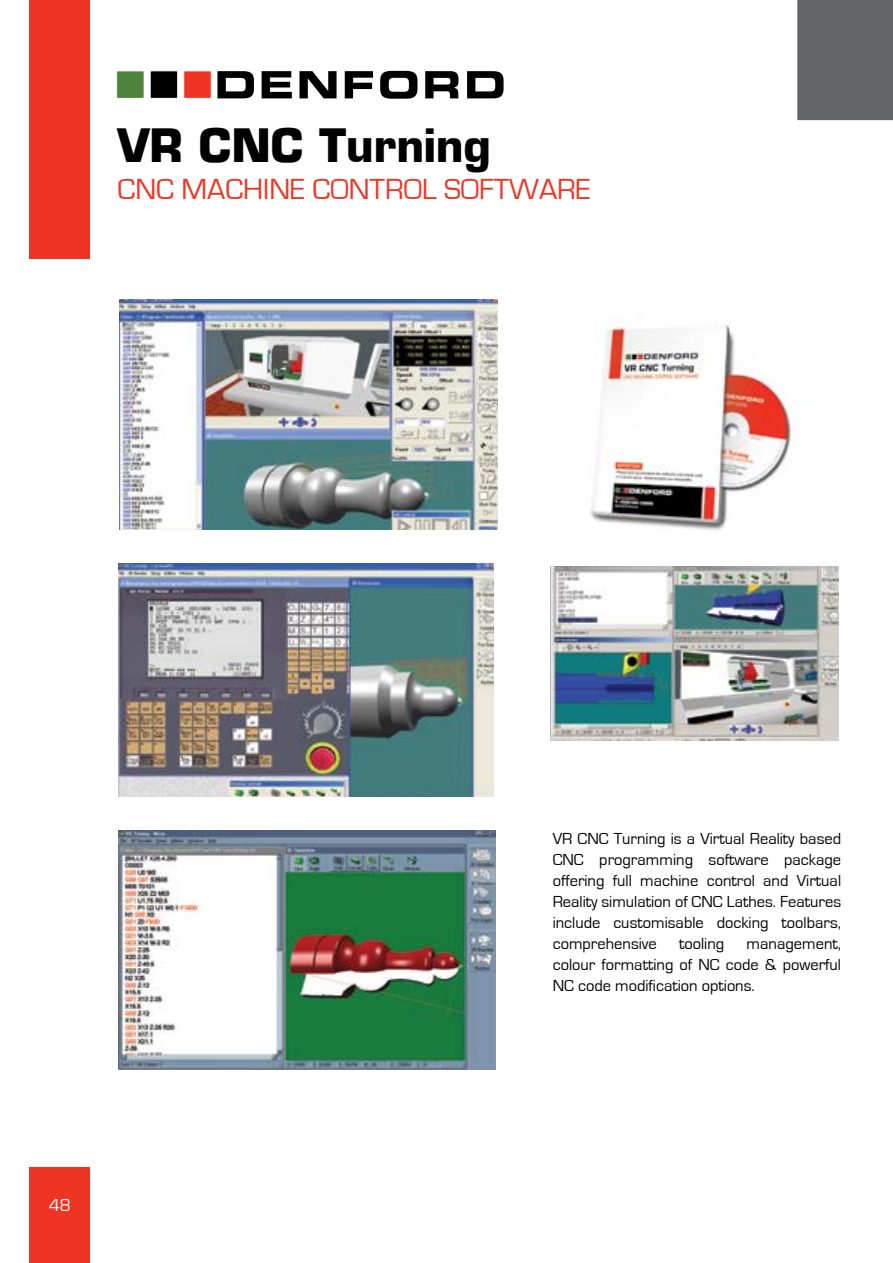
<style>
.page{position:relative;width:893px;height:1263px;background:#fff}
.page>*{position:absolute;margin:0;border:0;box-sizing:border-box;transform-origin:0 0}
.t1{font:700 44.85px "Eurostile";color:#000}
.t2{font:30px "Eurostile";color:#ee3524}
.t3{font:18px "Eurostile";color:#fff}
.t4{font:16.5px/21px "Eurostile";color:#000;text-align:justify}
</style>
<div class="page">
<div style="left:797px;top:0;width:96px;height:121px;background:#636466"></div>
<div style="left:30px;top:0;width:60px;height:258px;background:#ee3524"></div>
<div style="left:30px;top:1167px;width:60px;height:96px;background:#ee3524"></div>
<svg style="left:117px;top:70px;width:137px;height:29px"></svg>
<svg style="left:262px;top:71px;width:30px;height:27px"></svg>
<svg style="left:299px;top:71px;width:38px;height:27px"></svg>
<svg style="left:345px;top:71px;width:28px;height:27px"></svg>
<svg style="left:380px;top:71px;width:37px;height:28px"></svg>
<svg style="left:425px;top:71px;width:33px;height:27px"></svg>
<svg style="left:467px;top:71px;width:37px;height:27px"></svg>
<img style="left:119px;top:563px;width:375px;height:234px">
<img style="left:551px;top:566px;width:287px;height:175px">
<img style="left:118px;top:831px;width:377px;height:238px">
<img style="left:119px;top:300px;width:379px;height:229px">
<img style="left:590px;top:323px;width:201px;height:208px">
<h1 class="t1" style="left:118px;top:117px;width:375px">VR CNC Turning</h1>
<h2 class="t2" style="left:118px;top:173px;width:475px">CNC MACHINE CONTROL SOFTWARE</h2>
<p class="t3" style="left:49px;top:1195px;width:24px">48</p>
<p class="t4" style="left:553px;top:829px;width:290px">VR CNC Turning is a Virtual Reality based CNC programming software package offering full machine control and Virtual Reality simulation of CNC Lathes. Features include customisable docking toolbars, comprehensive</p>
<p class="t4" style="left:679px;top:934px;width:47px">tooling</p>
<p class="t4" style="left:553px;top:934px;width:290px;text-indent:194px">management, colour formatting of NC code &amp; powerful NC code modification options.</p>
</div>
